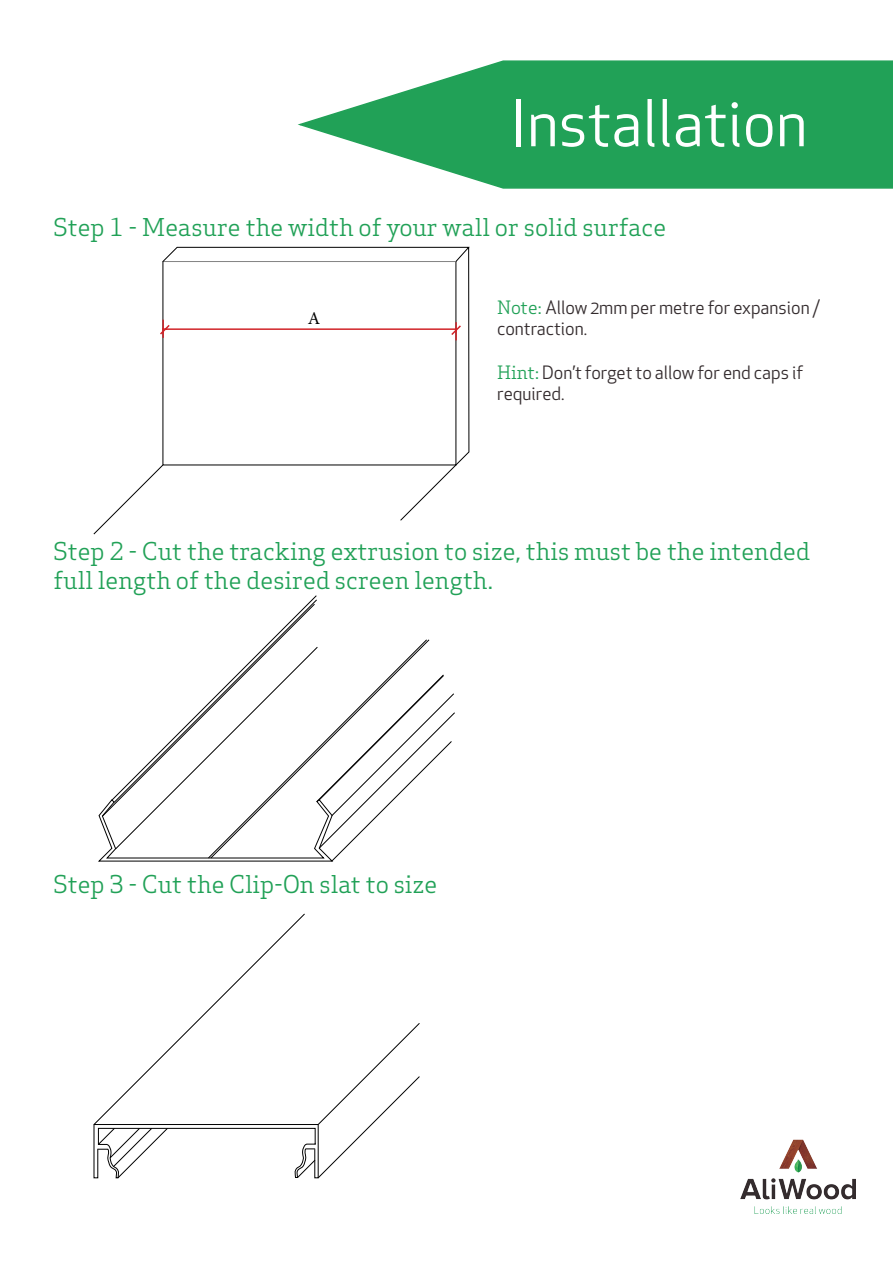
<style>
.page{position:relative;width:893px;height:1263px;background:#fff}
.page>*{position:absolute;margin:0;border:0;box-sizing:border-box;transform-origin:0 0}
.t1{font:63px "Apex New";color:#fff}
.t2{font:24px/28.8px "Apex Serif";color:#21a157}
.t3{font:18px "Apex New";color:#332b2d}
.t4{font:18px "Minion Pro";color:#000}
.s1{font-family:"Apex Serif";color:#21a157}
</style>
<div class="page">
<img style="left:740px;top:1139px;width:115px;height:75px">
<svg style="left:298px;top:60px;width:595px;height:129px"></svg>
<svg style="left:162px;top:247px;width:308px;height:274px"></svg>
<svg style="left:93px;top:464px;width:71px;height:71px"></svg>
<svg style="left:160px;top:318px;width:303px;height:24px"></svg>
<svg style="left:98px;top:595px;width:357px;height:267px"></svg>
<svg style="left:210px;top:639px;width:220px;height:220px"></svg>
<svg style="left:93px;top:913px;width:327px;height:266px"></svg>
<p class="t1" style="left:511px;top:84px;width:298px">Installation</p>
<p class="t2" style="left:54px;top:213px;width:614px">Step 1 - Measure the width of your wall or solid surface</p>
<p class="t4" style="left:308px;top:306px;width:14px">A</p>
<p class="t3" style="left:497px;top:296px;width:324px"><span class="s1">Note:</span> Allow 2mm per metre for expansion /</p>
<p class="t3" style="left:497px;top:317px;width:91px">contraction.</p>
<p class="t3" style="left:497px;top:361px;width:307px"><span class="s1">Hint:</span> Don’t forget to allow for end caps if</p>
<p class="t3" style="left:497px;top:382px;width:69px">required.</p>
<p class="t2" style="left:54px;top:536px;width:758px">Step 2 - Cut the tracking extrusion to size, this must be the intended full length of the desired screen length.</p>
<p class="t2" style="left:54px;top:870px;width:385px">Step 3 - Cut the Clip-On slat to size</p>
</div>
